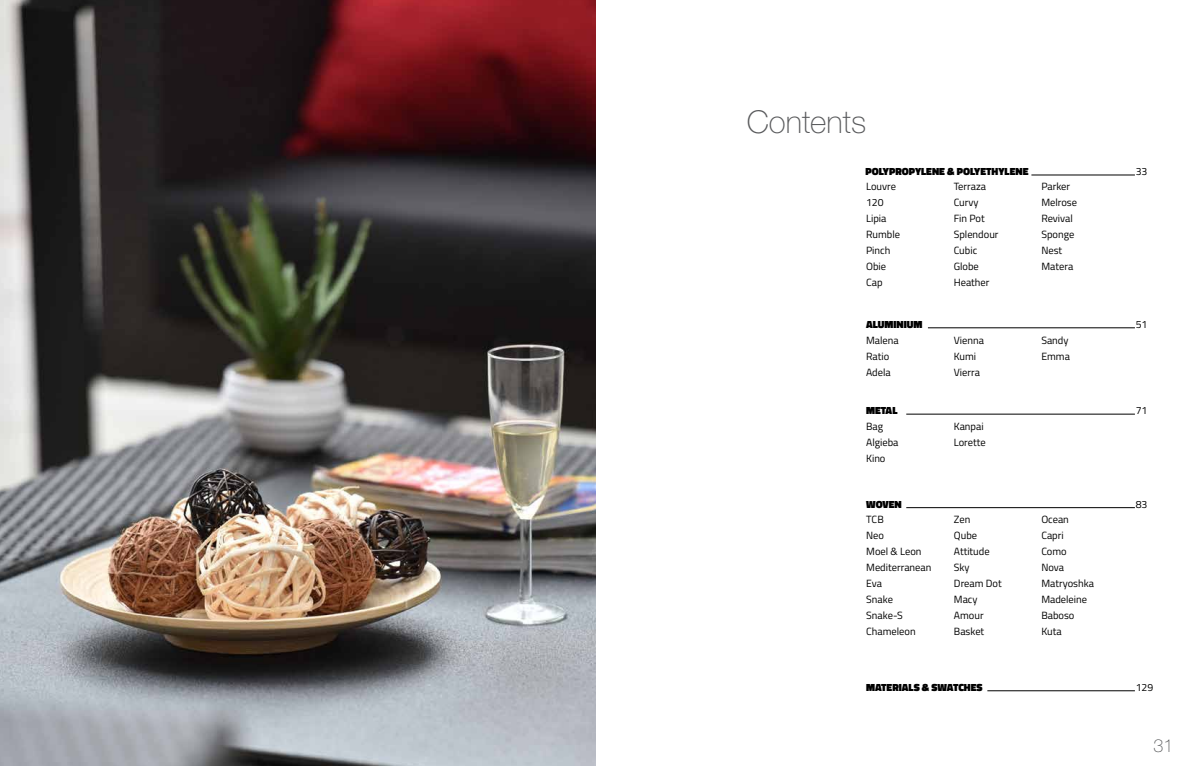
<style>
.page{position:relative;width:1191px;height:766px;background:#fff}
.page>*{position:absolute;margin:0;border:0;box-sizing:border-box;transform-origin:0 0}
.t1{font:100 31.4px "Helvetica Neue LT Std";color:#58595b}
.t2{font:100 18px "Helvetica Neue LT Std";color:#58595b}
.t3{font:10.5px/16px "Titillium Web";color:#000}
.t4{font:900 10.5px "Titillium Web";color:#000}
</style>
<div class="page">
<img style="left:0;top:0;width:595px;height:765px">
<hr style="left:906px;top:414px;width:228px;height:1px;background:#000">
<hr style="left:928px;top:327px;width:206px;height:1px;background:#000">
<hr style="left:987px;top:690px;width:147px;height:1px;background:#000">
<hr style="left:906px;top:507px;width:228px;height:1px;background:#000">
<hr style="left:1031px;top:175px;width:103px;height:1px;background:#000">
<h1 class="t1" style="left:746px;top:104px;width:121px">Contents</h1>
<p class="t4" style="left:865px;top:164px;width:164px">POLYPROPYLENE &amp; POLYETHYLENE</p>
<p class="t3" style="left:1135px;top:163px;width:13px">33</p>
<p class="t3" style="left:866px;top:178px;width:35px">Louvre<br>120<br>Lipia<br>Rumble<br>Pinch<br>Obie<br>Cap</p>
<p class="t3" style="left:953px;top:178px;width:46px">Terraza<br>Curvy<br>Fin Pot<br>Splendour<br>Cubic<br>Globe<br>Heather</p>
<p class="t3" style="left:1041px;top:178px;width:37px">Parker<br>Melrose<br>Revival<br>Sponge<br>Nest<br>Matera</p>
<p class="t4" style="left:866px;top:316px;width:58px">ALUMINIUM</p>
<p class="t3" style="left:1135px;top:316px;width:13px">51</p>
<p class="t3" style="left:866px;top:331px;width:34px">Malena<br>Ratio<br>Adela</p>
<p class="t3" style="left:953px;top:331px;width:32px">Vienna<br>Kumi<br>Vierra</p>
<p class="t3" style="left:1041px;top:331px;width:30px">Sandy<br>Emma</p>
<p class="t4" style="left:866px;top:403px;width:33px">METAL</p>
<p class="t3" style="left:1135px;top:402px;width:13px">71</p>
<p class="t3" style="left:866px;top:417px;width:34px">Bag<br>Algieba<br>Kino</p>
<p class="t3" style="left:953px;top:417px;width:33px">Kanpai<br>Lorette</p>
<p class="t4" style="left:866px;top:496px;width:37px">WOVEN</p>
<p class="t3" style="left:1135px;top:495px;width:13px">83</p>
<p class="t3" style="left:866px;top:511px;width:67px">TCB<br>Neo<br>Moel &amp; Leon<br>Mediterranean<br>Eva<br>Snake<br>Snake-S<br>Chameleon</p>
<p class="t3" style="left:954px;top:511px;width:49px">Zen<br>Qube<br>Attitude<br>Sky<br>Dream Dot<br>Macy<br>Amour<br>Basket</p>
<p class="t3" style="left:1041px;top:511px;width:54px">Ocean<br>Capri<br>Como<br>Nova<br>Matryoshka<br>Madeleine<br>Baboso<br>Kuta</p>
<p class="t4" style="left:866px;top:679px;width:118px">MATERIALS &amp; SWATCHES</p>
<p class="t3" style="left:1135px;top:678px;width:19px">129</p>
<h2 class="t2" style="left:1153px;top:735px;width:22px">31</h2>
</div>
